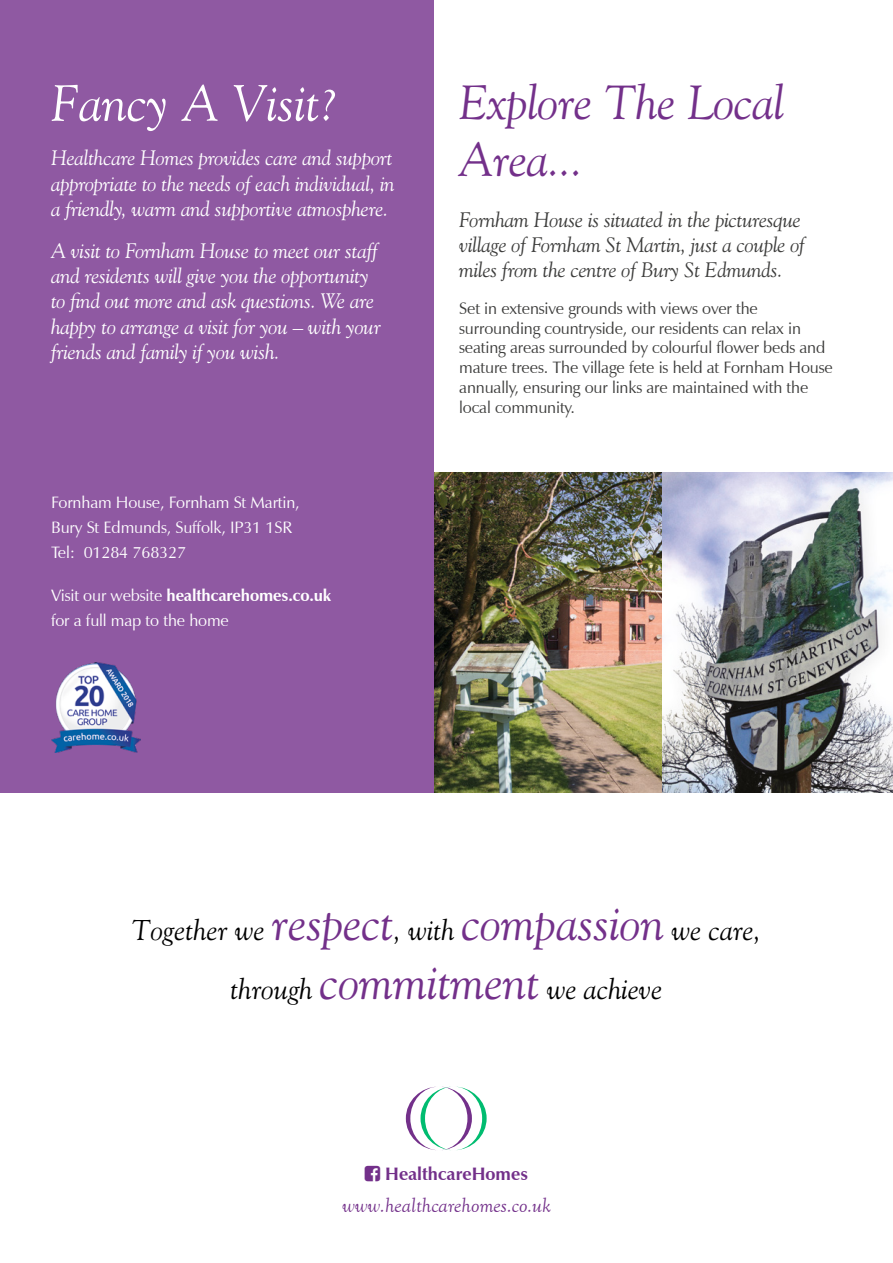
<style>
.page{position:relative;width:893px;height:1263px;background:#fff}
.page>*{position:absolute;margin:0;border:0;box-sizing:border-box;transform-origin:0 0}
.Text{font:italic 51px "Goudy Old Style BT";color:#fff}
.Text-2{font:italic 48px/57px "Goudy Old Style BT";letter-spacing:-.01em;color:#73308a}
.t1{font:italic 28.8px "Goudy Old Style BT";color:#000}
.t2{font:italic 21px/25.2px "Goudy Old Style BT";letter-spacing:-.01em;color:#fff;text-align:justify}
.t3{font:italic 21px/25.2px "Goudy Old Style BT";letter-spacing:-.01em;color:#3c3c3b}
.Text-3{font:italic 21px "Goudy Old Style T";color:#73308a}
.Text-4{font:700 18px "Zapf Humanist 601 BT";color:#73308a}
.t4{font:16.5px/19.8px "Zapf Humanist 601 BT";letter-spacing:-.01em;color:#3c3c3b}
.t5{font:16.5px/25.5px "Zapf Humanist 601 BT";letter-spacing:-.01em;color:#fff}
.s1{font-weight:700}
.s2{font-size:48px;color:#73308a}
</style>
<div class="page">
<img style="left:434px;top:472px;width:459px;height:320px">
<div style="left:0;top:0;width:434px;height:792px;background:#8f59a2"></div>
<svg style="left:406px;top:1086px;width:81px;height:64px"></svg>
<img style="left:51px;top:662px;width:89px;height:90px">
<p class="Text" style="left:51px;top:72px;width:289px">Fancy A Visit?</p>
<p class="t2" style="left:51px;top:145px;width:345px">Healthcare Homes provides care and support appropriate to the needs of each individual, in a friendly, warm and supportive atmosphere.</p>
<p class="t2" style="left:51px;top:238px;width:331px;text-align:left">A visit to Fornham House to meet our staff and residents will give you the opportunity to find out more and ask questions. We are happy to arrange a visit for you – with your friends and family if you wish.</p>
<p class="t5" style="left:51px;top:489px;width:250px">Fornham House, Fornham St Martin,<br>Bury St Edmunds, Suffolk, IP31 1SR<br>Tel: 01284 768327</p>
<p class="t5" style="left:51px;top:582px;width:282px">Visit our website <span class="s1">healthcarehomes.co.uk </span>for a full map to the home</p>
<p class="Text-2" style="left:459px;top:73px;width:327px">Explore The Local<br>Area...</p>
<p class="t3" style="left:459px;top:206px;width:347px">Fornham House is situated in the picturesque village of Fornham St Martin, just a couple of miles from the centre of Bury St Edmunds.</p>
<p class="t4" style="left:459px;top:298px;width:375px">Set in extensive grounds with views over the surrounding countryside, our residents can relax in seating areas surrounded by colourful flower beds and mature trees. The village fete is held at Fornham House annually, ensuring our links are maintained with the local community.</p>
<p class="t1" style="left:132px;top:912px;width:631px">Together we <span class="s2">respect</span>, with <span class="s2">compassion</span> we care,</p>
<p class="t1" style="left:231px;top:972px;width:433px">through <span class="s2">commitment</span> we achieve</p>
<p class="Text-4" style="left:385px;top:1163px;width:145px">HealthcareHomes</p>
<p class="Text-3" style="left:342px;top:1194px;width:210px">www.healthcarehomes.co.uk</p>
</div>
